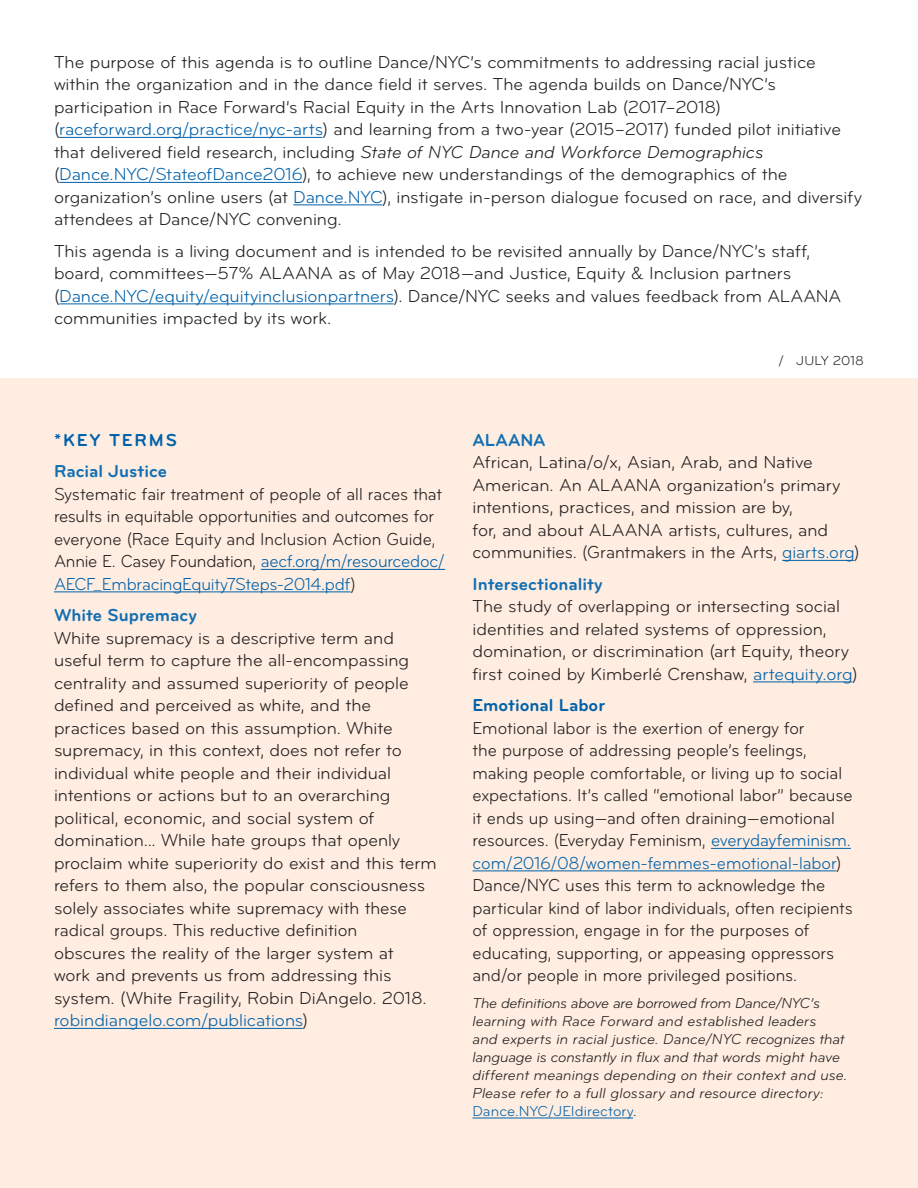
<style>
.page{position:relative;width:918px;height:1188px;background:#fff}
.page>*{position:absolute;margin:0;border:0;box-sizing:border-box;transform-origin:0 0}
.Mission_Quote_under{font:18px/22.5px "Bryant Pro";color:#231f20}
.Body_Paragraphs{font:18px/22.5px "Bryant Pro";color:#231f20}
.Body_Paragraphs-2{font:18px/22.5px "Bryant Pro";color:#231f20;scale:.95 1}
.Mission_Quote_under-2{font:18px/22.5px "Bryant Pro";color:#231f20;scale:.95 1}
.Sidebar_Divider_Head{font:700 18px "Bryant Pro";letter-spacing:.1em;color:#0161aa}
.Footnote{font:italic 15px/18px "Bryant Pro";color:#231f20}
.t1{font:13.5px "Bryant Pro";letter-spacing:-.005em;color:#231f20}
.s1{color:#0161aa}
.s2{font-style:italic}
.s3{font-weight:700;color:#136fb3}
.s4{font-weight:700;color:#0161aa}
.s5{font-style:normal;color:#0161aa}
.s6{font-style:normal}
</style>
<div class="page">
<div style="left:0;top:378px;width:918px;height:810px;background:#feede0"></div>
<hr style="left:261px;top:569px;width:184px;height:1px;background:#0161aa">
<hr style="left:54px;top:592px;width:297px;height:1px;background:#0161aa">
<hr style="left:54px;top:1028px;width:249px;height:1px;background:#0161aa">
<hr style="left:782px;top:560px;width:72px;height:1px;background:#0161aa">
<hr style="left:753px;top:682px;width:99px;height:1px;background:#0161aa">
<hr style="left:711px;top:848px;width:140px;height:1px;background:#0161aa">
<hr style="left:472px;top:871px;width:364px;height:1px;background:#0161aa">
<hr style="left:472px;top:1118px;width:161px;height:1px;background:#0161aa">
<hr style="left:59px;top:137px;width:263px;height:1px;background:#0161aa">
<hr style="left:59px;top:182px;width:243px;height:1px;background:#0161aa">
<hr style="left:293px;top:205px;width:89px;height:1px;background:#0161aa">
<hr style="left:59px;top:304px;width:335px;height:1px;background:#0161aa">
<p class="Body_Paragraphs" style="left:54px;top:50px;width:809px">The purpose of this agenda is to outline Dance/NYC’s commitments to addressing racial justice within the organization and in the dance field it serves. The agenda builds on Dance/NYC’s participation in Race Forward’s Racial Equity in the Arts Innovation Lab (2017–2018) (<span class="s1">raceforward.org/practice/nyc-arts</span>) and learning from a two-year (2015–2017) funded pilot initiative that delivered field research, including <span class="s2">State of NYC Dance and Workforce Demographics </span>(<span class="s1">Dance.NYC/StateofDance2016</span>), to achieve new understandings of the demographics of the organization’s online users (at <span class="s1">Dance.NYC</span>), instigate in-person dialogue focused on race, and diversify attendees at Dance/NYC convening.</p>
<p class="Body_Paragraphs" style="left:54px;top:239px;width:789px">This agenda is a living document and is intended to be revisited annually by Dance/NYC’s staff, board, committees—57% ALAANA as of May 2018—and Justice, Equity &amp; Inclusion partners (<span class="s1">Dance.NYC/equity/equityinclusionpartners</span>). Dance/NYC seeks and values feedback from ALAANA communities impacted by its work.</p>
<p class="t1" style="left:778px;top:352px;width:87px">/ JULY 2018</p>
<p class="Sidebar_Divider_Head" style="left:54px;top:428px;width:124px">*KEY TERMS</p>
<p class="Mission_Quote_under-2" style="left:54px;top:460px;width:413px"><span class="s3">Racial Justice<br></span>Systematic fair treatment of people of all races that results in equitable opportunities and outcomes for everyone (Race Equity and Inclusion Action Guide, Annie E. Casey Foundation, <span class="s1">aecf.org/m/resourcedoc/ AECF_EmbracingEquity7Steps-2014.pdf</span>)</p>
<p class="Mission_Quote_under" style="left:54px;top:604px;width:384px"><span class="s3">White Supremacy<br></span>White supremacy is a descriptive term and useful term to capture the all-encompassing centrality and assumed superiority of people defined and perceived as white, and the practices based on this assumption. White supremacy, in this context, does not refer to individual white people and their individual intentions or actions but to an overarching political, economic, and social system of domination... While hate groups that openly proclaim white superiority do exist and this term refers to them also, the popular consciousness solely associates white supremacy with these radical groups. This reductive definition<br>obscures the reality of the larger system at<br>work and prevents us from addressing this system. (White Fragility, Robin DiAngelo. 2018. <span class="s1">robindiangelo.com/publications</span>)</p>
<p class="Mission_Quote_under" style="left:472px;top:428px;width:389px"><span class="s3">ALAANA<br></span>African, Latina/o/x, Asian, Arab, and Native American. An ALAANA organization’s primary intentions, practices, and mission are by,<br>for, and about ALAANA artists, cultures, and communities. (Grantmakers in the Arts, <span class="s1">giarts.org</span>)</p>
<p class="Mission_Quote_under" style="left:472px;top:572px;width:387px"><span class="s3">Intersectionality<br></span>The study of overlapping or intersecting social identities and related systems of oppression, domination, or discrimination (art Equity, theory first coined by Kimberlé Crenshaw, <span class="s1">artequity.org</span>)</p>
<p class="Body_Paragraphs-2" style="left:472px;top:694px;width:402px"><span class="s4">Emotional Labor<br></span>Emotional labor is the exertion of energy for<br>the purpose of addressing people’s feelings, making people comfortable, or living up to social expectations. It’s called “emotional labor” because it ends up using—and often draining—emotional resources. (Everyday Feminism, <span class="s1">everydayfeminism. com/2016/08/women-femmes-emotional-labor</span>)<br>Dance/NYC uses this term to acknowledge the particular kind of labor individuals, often recipients of oppression, engage in for the purposes of educating, supporting, or appeasing oppressors and/or people in more privileged positions.</p>
<p class="Footnote" style="left:472px;top:994px;width:376px">The definitions above are borrowed from Dance/NYC’s learning with Race Forward and established leaders<br>and experts in racial justice. Dance/NYC recognizes that language is constantly in flux and that words might have different meanings depending on their context and use.<br>Please refer to a full glossary and resource directory:<br><span class="s5">Dance.NYC/JEIdirectory</span><span class="s6">.</span></p>
</div>
